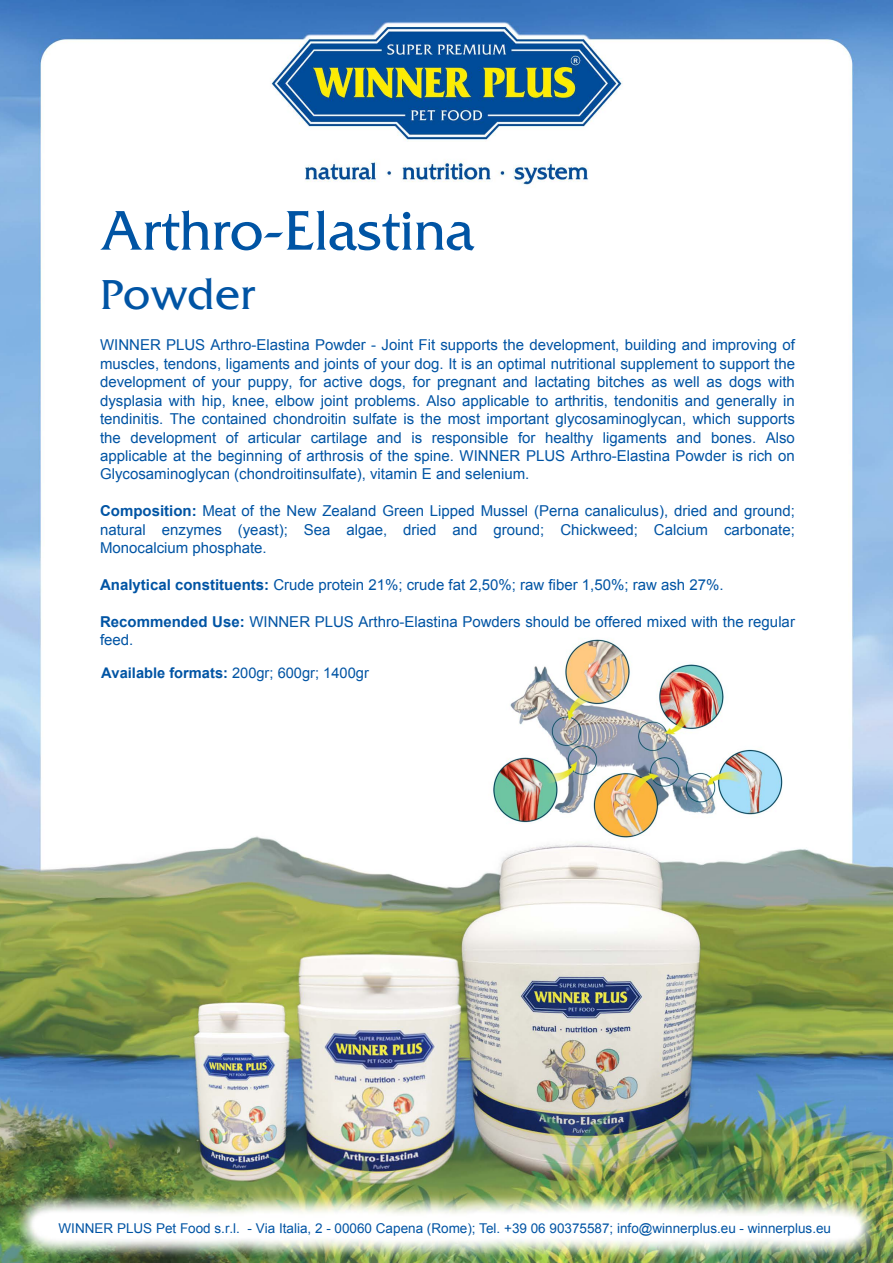
<style>
.page{position:relative;width:893px;height:1263px;background:#fff}
.page>*{position:absolute;margin:0;border:0;box-sizing:border-box;transform-origin:0 0}
.t1{font:58.65px "Friz Quadrata Std";color:#0054a4}
.t2{font:43.95px "Friz Quadrata Std";color:#0054a4}
.t3{font:15px/18.5px "Arial";color:#0054a4;text-align:justify}
.t4{font:14.7px "Arial";color:#0054a4}
.t5{font:13.5px "Arial";color:#0054a4}
.s1{font-style:inherit}
.s2{font-weight:700}
</style>
<div class="page">
<img style="left:0;top:0;width:893px;height:1263px">
<img style="left:483px;top:630px;width:304px;height:212px">
<h1 class="t1" style="left:100px;top:198px;width:376px">Arthro-Elastina</h1>
<h2 class="t2" style="left:100px;top:268px;width:157px"><span class="s1">P</span>owder</h2>
<p class="t3" style="left:100px;top:336px;width:696px">WINNER PLUS Arthro-Elastina Powder - Joint Fit supports the development, building and improving of muscles, tendons, ligaments and joints of your dog. It is an optimal nutritional supplement to support the development of your puppy, for active dogs, for pregnant and lactating bitches as well as dogs with dysplasia with hip, knee, elbow joint problems. Also applicable to arthritis, tendonitis and generally in tendinitis. The contained chondroitin sulfate is the most important glycosaminoglycan, which supports the development of articular cartilage and is responsible for healthy ligaments and bones. Also applicable at the beginning of arthrosis of the spine. WINNER PLUS Arthro-Elastina Powder is rich on Glycosaminoglycan (chondroitinsulfate), vitamin E and selenium.</p>
<p class="t3" style="left:100px;top:502px;width:696px"><span class="s2">Composition:</span> Meat of the New Zealand Green Lipped Mussel (Perna canaliculus), dried and ground; natural enzymes (yeast); Sea algae, dried and ground; Chickweed; Calcium carbonate; Monocalcium phosphate.</p>
<p class="t3" style="left:100px;top:576px;width:625px"><span class="s2">Analytical constituents:</span> Crude protein 21%; crude fat 2,50%; raw fiber 1,50%; raw ash 27%.</p>
<p class="t3" style="left:100px;top:612px;width:696px"><span class="s2">Recommended Use:</span> WINNER PLUS Arthro-Elastina Powders should be offered mixed with the regular feed.</p>
<p class="t4" style="left:101px;top:663px;width:269px"><span class="s2">Available formats:</span> 200gr; 600gr; 1400gr</p>
<p class="t5" style="left:59px;top:1219px;width:774px">WINNER PLUS Pet Food s.r.l. - Via Italia, 2 - 00060 Capena (Rome); Tel. +39 06 90375587; info@winnerplus.eu - winnerplus.eu</p>
</div>
